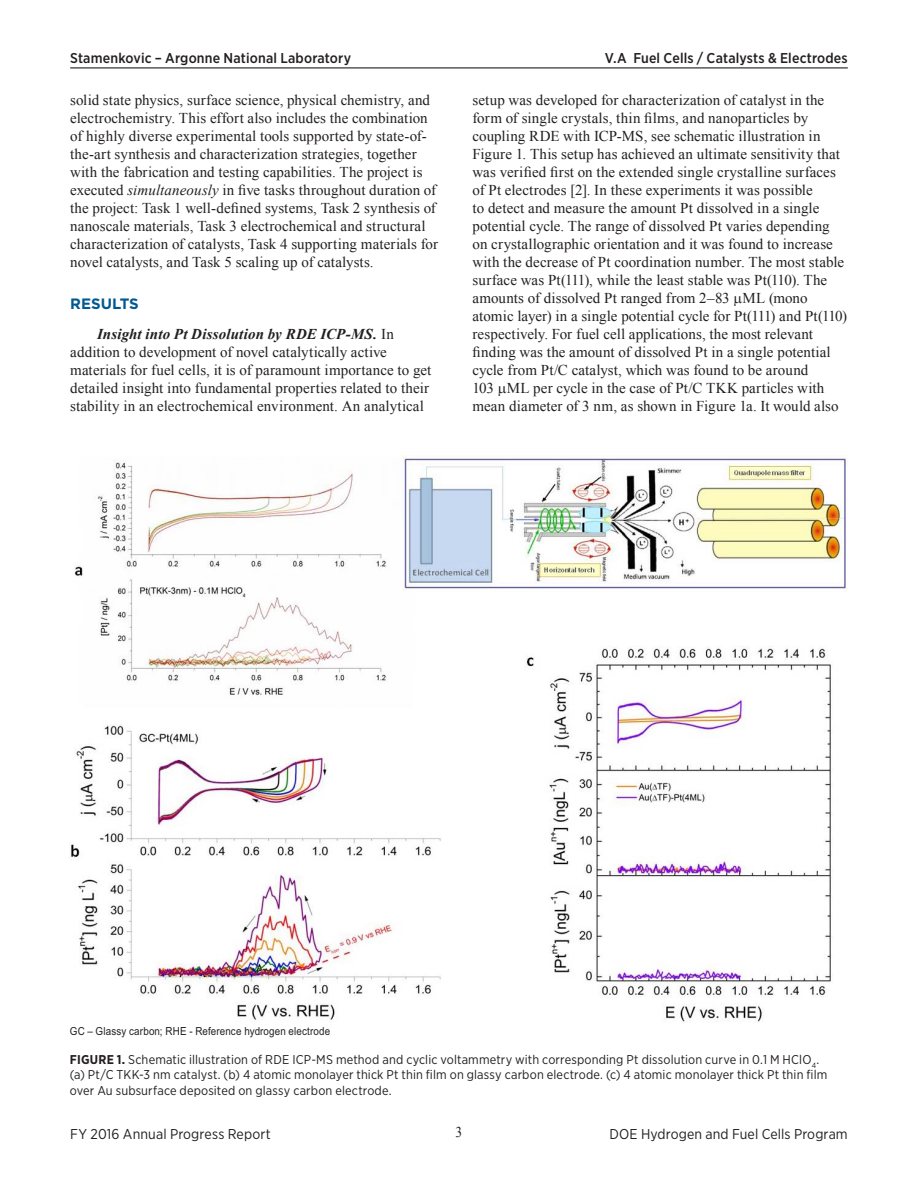
<style>
.page{position:relative;width:918px;height:1188px;background:#fff}
.page>*{position:absolute;margin:0;border:0;box-sizing:border-box;transform-origin:0 0}
._1_Body_text{font:15px/18px "Times New Roman";letter-spacing:.005em;color:#231f20}
._1_Object_Head_Blue{font:700 15px "Gotham";color:#005990}
._1_Body_text-2{font:15px "Times New Roman";letter-spacing:.005em;color:#231f20;scale:.9 1}
.t1{font:500 14.25px "Gotham Narrow";letter-spacing:.01em;color:#231f20}
.t2{font:14.25px "Gotham Narrow";letter-spacing:.01em;color:#231f20}
._1_FigureTitle{font:12.75px/15.8px "Gotham Narrow";letter-spacing:.01em;color:#231f20}
._1_Table_Footer{font:11.1px "Arial Narrow MT Pro";letter-spacing:.015em;color:#231f20;scale:1.08 1}
.s1{font-style:italic}
.s2{font-weight:700;font-style:italic}
.s3{font-weight:700}
</style>
<div class="page">
<hr style="left:70px;top:67px;width:778px;height:1px;background:#231f20">
<img style="left:70px;top:455px;width:776px;height:567px">
<p class="t1" style="left:70px;top:49px;width:282px">Stamenkovic – Argonne National Laboratory</p>
<p class="t1" style="left:605px;top:49px;width:245px">V.A Fuel Cells / Catalysts &amp; Electrodes</p>
<p class="_1_Body_text" style="left:70px;top:91px;width:369px">solid state physics, surface science, physical chemistry, and electrochemistry. This effort also includes the combination of highly diverse experimental tools supported by state-of&shy;the-art synthesis and characterization strategies, together with the fabrication and testing capabilities. The project is executed <span class="s1">simultaneously</span> in five tasks throughout duration of the project: Task 1 well-defined systems, Task 2 synthesis of nanoscale materials, Task 3 electrochemical and structural characterization of catalysts, Task 4 supporting materials for novel catalysts, and Task 5 scaling up of catalysts.</p>
<p class="_1_Object_Head_Blue" style="left:70px;top:293px;width:70px">RESULTS</p>
<p class="_1_Body_text" style="left:70px;top:324px;width:363px;text-indent:27px"><span class="s2">Insight into Pt Dissolution by RDE ICP-MS.</span> In addition to development of novel catalytically active materials for fuel cells, it is of paramount importance to get detailed insight into fundamental properties related to their stability in an electrochemical environment. An analytical</p>
<p class="_1_Body_text" style="left:472px;top:91px;width:376px">setup was developed for characterization of catalyst in the form of single crystals, thin films, and nanoparticles by coupling RDE with ICP-MS, see schematic illustration in Figure 1. This setup has achieved an ultimate sensitivity that was verified first on the extended single crystalline surfaces of Pt electrodes [2]. In these experiments it was possible<br>to detect and measure the amount Pt dissolved in a single potential cycle. The range of dissolved Pt varies depending on crystallographic orientation and it was found to increase with the decrease of Pt coordination number. The most stable surface was Pt(111), while the least stable was Pt(110). The amounts of dissolved Pt ranged from 2–83 ML (mono atomic layer) in a single potential cycle for Pt(111) and Pt(110) respectively. For fuel cell applications, the most relevant finding was the amount of dissolved Pt in a single potential cycle from Pt/C catalyst, which was found to be around<br>103 ML per cycle in the case of Pt/C TKK particles with mean diameter of 3 nm, as shown in Figure 1a. It would also</p>
<p class="_1_Table_Footer" style="left:70px;top:1024px;width:243px">GC – Glassy carbon; RHE - Reference hydrogen electrode</p>
<p class="_1_FigureTitle" style="left:70px;top:1051px;width:759px"><span class="s3">FIGURE 1.</span> Schematic illustration of RDE ICP-MS method and cyclic voltammetry with corresponding Pt dissolution curve in 0.1 M HClO<sub>4</sub>. (a) Pt/C TKK-3 nm catalyst. (b) 4 atomic monolayer thick Pt thin film on glassy carbon electrode. (c) 4 atomic monolayer thick Pt thin film over Au subsurface deposited on glassy carbon electrode.</p>
<p class="t2" style="left:70px;top:1125px;width:202px">FY 2016 Annual Progress Report</p>
<p class="_1_Body_text-2" style="left:456px;top:1122px;width:9px">3</p>
<p class="t2" style="left:610px;top:1125px;width:240px">DOE Hydrogen and Fuel Cells Program</p>
</div>
